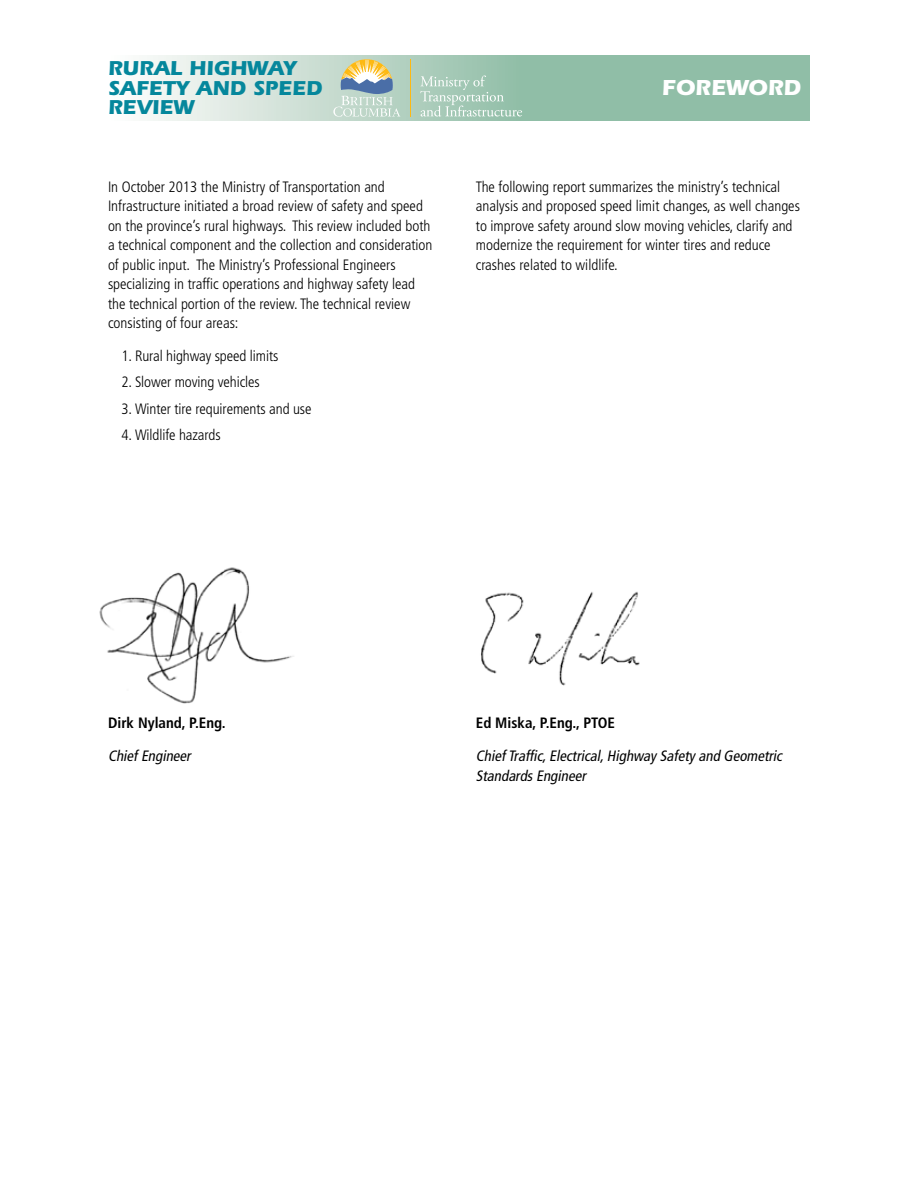
<style>
.page{position:relative;width:918px;height:1188px;background:#fff}
.page>*{position:absolute;margin:0;border:0;box-sizing:border-box;transform-origin:0 0}
.t1{font:700 22.5px "Itc Eras";color:#fff}
.t2{font:700 20.85px/19.5px "Itc Eras";color:#05879c}
.t3{font:300 condensed 15px/19.5px "Frutiger";color:#000}
.t4{font:italic condensed 15px/19.5px "Frutiger";color:#000}
.t5{font:700 condensed 15px "Frutiger";color:#000}
</style>
<div class="page">
<svg style="left:150px;top:55px;width:660px;height:66px;background:#adcebd"></svg>
<img style="left:99px;top:567px;width:195px;height:137px">
<img style="left:481px;top:591px;width:159px;height:95px">
<svg style="left:420px;top:76px;width:102px;height:41px;background:#abcdbc"></svg>
<svg style="left:333px;top:59px;width:67px;height:58px;background:#bdc9b8"></svg>
<hr style="left:410px;top:59px;width:1px;height:58px;background:#fdb913">
<h2 class="t2" style="left:108px;top:59px;width:190px">RURAL HIGHWAY<br>SAFETY AND SPEED<br>REVIEW</h2>
<p class="t3" style="left:108px;top:177px;width:326px">In October 2013 the Ministry of Transportation and Infrastructure initiated a broad review of safety and speed on the province’s rural highways. This review included both a technical component and the collection and consideration of public input. The Ministry’s Professional Engineers specializing in traffic operations and highway safety lead the technical portion of the review. The technical review consisting of four areas:</p>
<p class="t3" style="left:122px;top:346px;width:158px">1. Rural highway speed limits</p>
<p class="t3" style="left:122px;top:373px;width:140px">2. Slower moving vehicles</p>
<p class="t3" style="left:122px;top:399px;width:192px">3. Winter tire requirements and use</p>
<p class="t3" style="left:122px;top:425px;width:101px">4. Wildlife hazards</p>
<h1 class="t1" style="left:662px;top:75px;width:141px">FOREWORD</h1>
<p class="t3" style="left:476px;top:177px;width:326px">The following report summarizes the ministry’s technical analysis and proposed speed limit changes, as well changes to improve safety around slow moving vehicles, clarify and modernize the requirement for winter tires and reduce crashes related to wildlife.</p>
<p class="t5" style="left:108px;top:714px;width:119px">Dirk Nyland, P.Eng.</p>
<p class="t4" style="left:108px;top:747px;width:87px">ChiefEngineer</p>
<p class="t5" style="left:476px;top:714px;width:141px">Ed Miska, P.Eng., PTOE</p>
<p class="t4" style="left:476px;top:747px;width:311px">ChiefTraffic,Electrical,Highway Safety and Geometric<br>StandardsEngineer</p>
</div>
